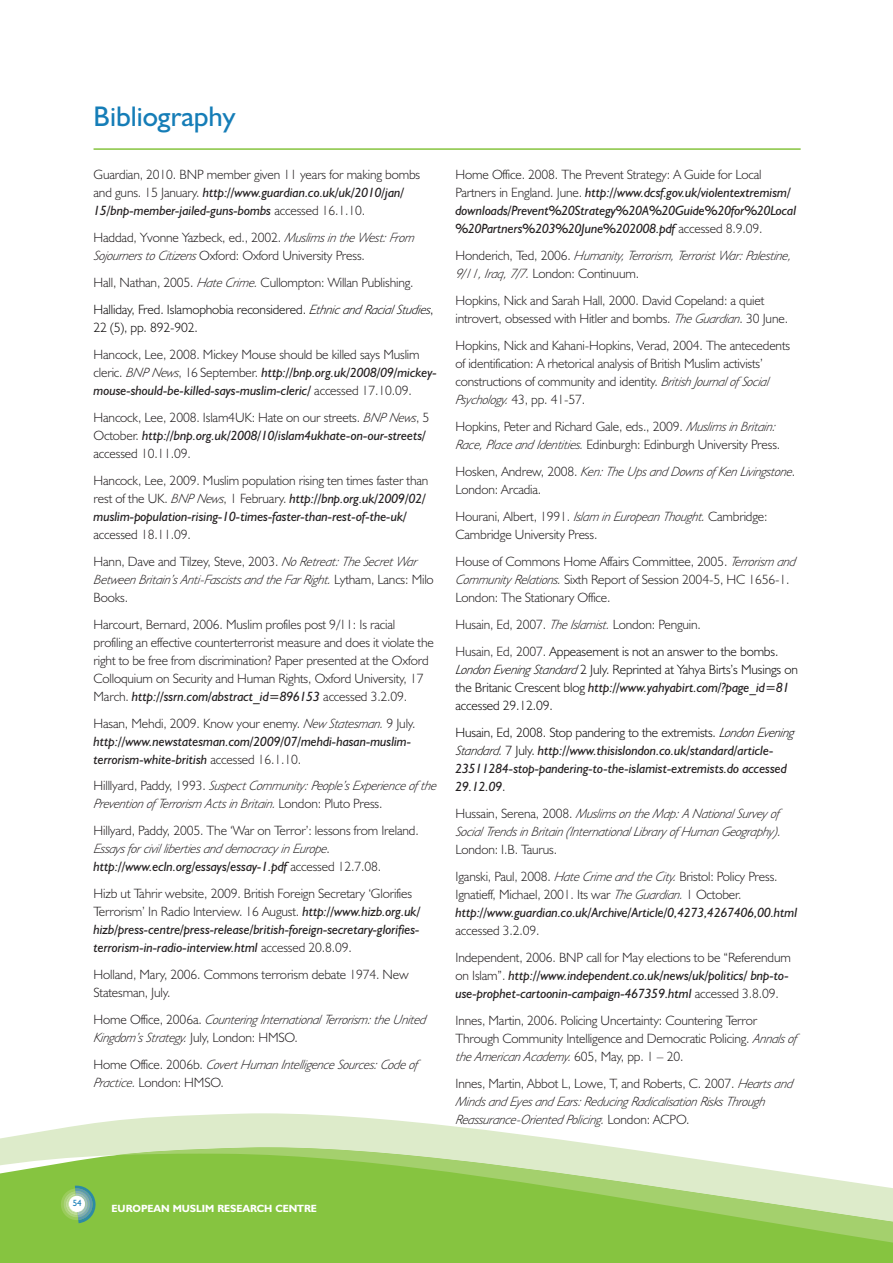
<style>
.page{position:relative;width:893px;height:1263px;background:#fff}
.page>*{position:absolute;margin:0;border:0;box-sizing:border-box;transform-origin:0 0}
.t1{font:28.5px "Humanist 521 BT";color:#157db7}
.t2{font:300 13.5px/18px "Humanist 521 BT";letter-spacing:-.01em;color:#231f20}
.t3{font:italic 13.5px/18px "Humanist 521 BT";letter-spacing:-.01em;color:#231f20}
.t4{font:italic 300 13.5px/18px "Humanist 521 BT";letter-spacing:-.01em;color:#231f20}
.t5{font:300 13.5px/18px "Humanist 521 BT";letter-spacing:-.01em;color:#0b0808}
.t6{font:700 10.5px "Humanist 521 BT";color:#fff}
.t7{font:9px "Humanist 521 BT";color:#157db7}
.s1{font-weight:400;font-style:italic}
.s2{font-style:italic}
.s3{color:#0b0808}
.s4{font-style:italic;color:#0b0808}
.s5{font-weight:300;font-style:normal}
.s6{font-weight:300}
.s7{font-style:normal}
.s8{font-weight:400;font-style:italic;color:#231f20}
.s9{font-weight:300;font-style:normal;color:#0b0808}
.s10{font-weight:300;color:#0b0808}
</style>
<div class="page">
<svg style="left:0;top:1113px;width:612px;height:150px;fill:#ddebca"></svg>
<svg style="left:115px;top:1147px;width:778px;height:116px;fill:#86c440"></svg>
<svg style="left:57px;top:1185px;width:39px;height:38px"></svg>
<div style="left:69px;top:1196px;width:16px;height:16px;background:#fff;border-radius:50%"></div>
<hr style="left:94px;top:148px;width:707px;height:2px;background:#86c43f">
<h1 class="t1" style="left:94px;top:107px;width:143px">Bibliography</h1>
<p class="t2" style="left:94px;top:167px;width:328px">Guardian, 2010. BNP member given 11 years for making bombs and guns. 15 January. <span class="s1">http://www.guardian.co.uk/uk/2010/jan/<br>15/bnp-member-jailed-guns-bombs</span> accessed 16.1.10.</p>
<p class="t2" style="left:94px;top:230px;width:325px">Haddad, Yvonne Yazbeck, ed., 2002. <span class="s2">MuslimsintheWest:From<br>SojournerstoCitizens</span>Oxford: Oxford University Press.</p>
<p class="t2" style="left:94px;top:271px;width:342px;line-height:27px">Hall, Nathan, 2005. <span class="s2">HateCrime.</span>Cullompton: Willan Publishing.<br><span class="s3">Halliday, Fred. Islamophobia reconsidered.</span> <span class="s4">EthnicandRacialStudies</span><span class="s3">,</span></p>
<p class="t5" style="left:94px;top:320px;width:106px">22 (5), pp. 892-902.</p>
<p class="t2" style="left:94px;top:347px;width:345px">Hancock, Lee, 2008. Mickey Mouse should be killed says Muslim cleric. <span class="s2">BNPNews</span>, 16 September. <span class="s1">http://bnp.org.uk/2008/09/mickey&shy;mouse-should-be-killed-says-muslim-cleric/</span> accessed 17.10.09.</p>
<p class="t2" style="left:94px;top:410px;width:337px">Hancock, Lee, 2008. Islam4UK: Hate on our streets. <span class="s2">BNPNews</span>, 5<br>October. <span class="s1">http://bnp.org.uk/2008/10/islam4ukhate-on-our-streets/ </span>accessed 10.11.09.</p>
<p class="t3" style="left:94px;top:473px;width:336px"><span class="s5">Hancock, Lee, 2009. Muslim population rising ten times faster than rest of the UK.</span> <span class="s6">BNPNews</span><span class="s5">, 1 February.</span> http://bnp.org.uk/2009/02/ muslim-population-rising-10-times-faster-than-rest-of-the-uk/</p>
<p class="t2" style="left:94px;top:523px;width:327px;line-height:27px">accessed 18.11.09.<br>Hann, Dave and Tilzey, Steve, 2003. <span class="s2">NoRetreat:TheSecretWar</span></p>
<p class="t4" style="left:94px;top:572px;width:342px">Between Britain’s Anti-Fascists and the Far Right. <span class="s7">Lyt h a m , L a n c s : M i l o<br>Books.</span></p>
<p class="t2" style="left:94px;top:617px;width:342px">Harcourt, Bernard, 2006. Muslim profiles post 9/11: Is racial profiling an effective counterterrorist measure and does it violate the right to be free from discrimination? Paper presented at the Oxford Colloquium on Security and Human Rights, Oxford University, 17<br>March. <span class="s1">http://ssrn.com/abstract_id=896153</span> accessed 3.2.09.</p>
<p class="t3" style="left:94px;top:716px;width:324px"><span class="s5">Hasan, Mehdi, 2009. Know your enemy.</span> <span class="s6">NewStatesman.</span><span class="s5">9 July. </span>http://www.newstatesman.com/2009/07/mehdi-hasan-muslim&shy;terrorism-white-british <span class="s5">accessed 16.1.10.</span></p>
<p class="t4" style="left:94px;top:778px;width:347px"><span class="s7">Hilllyard, Paddy, 1993.</span> Suspect Community: People’s Experience of the<br>Prevention of Terrorism Acts in Britain. <span class="s7">L o n d o n : P l u t o Pr e s s .</span></p>
<p class="t2" style="left:94px;top:823px;width:327px">Hillyard, Paddy, 2005. The ‘War on Terror’: lessons from Ireland.<br><span class="s2">Essays for civil liberties and democracy in Europe</span>. <span class="s1">http://www.ecln.org/essays/essay-1.pdf</span> accessed 12.7.08.</p>
<p class="t3" style="left:94px;top:886px;width:328px"><span class="s5">Hizb ut Tahrir website, 2009. British Foreign Secretary ‘Glorifies Terrorism’ In Radio Interview. 16 August.</span> http://www.hizb.org.uk/ hizb/press-centre/press-release/british-foreign-secretary-glorifies&shy;terrorism-in-radio-interview.html <span class="s5">accessed 20.8.09.</span></p>
<p class="t2" style="left:94px;top:967px;width:317px">Holland, Mary, 2006. Commons terrorism debate 1974. New<br>Statesman, July.</p>
<p class="t4" style="left:94px;top:1012px;width:336px"><span class="s7">H o m e O ff i c e , 2 0 0 6 a .</span> Countering International Terrorism: the United<br>Kingdom’sStrategy.<span class="s7">July, London: HMSO.</span></p>
<p class="t4" style="left:94px;top:1057px;width:325px"><span class="s7">H o m e O ff i c e . 2 0 0 6 b .</span> Covert Human Intelligence Sources: Code of<br>Practice.<span class="s7">London: HMSO.</span></p>
<p class="t3" style="left:455px;top:167px;width:342px"><span class="s5">Home Office. 2008. The Prevent Strategy: A Guide for Local Partners in England. June.</span> http://www.dcsf.gov.uk/violentextremism/ downloads/Prevent%20Strategy%20A%20Guide%20for%20Local %20Partners%203%20June%202008.pdf <span class="s5">accessed 8.9.09.</span></p>
<p class="t4" style="left:455px;top:248px;width:340px"><span class="s7">H o n d e r i c h , Te d , 2 0 0 6 .</span> Humanity, Terrorism, Terrorist War: Palestine,<br>9/11,Iraq,7/7.<span class="s7">London: Continuum.</span></p>
<p class="t2" style="left:455px;top:293px;width:334px">Hopkins, Nick and Sarah Hall, 2000. David Copeland: a quiet introvert, obsessed with Hitler and bombs. <span class="s2">TheGuardian</span>. 30 June.</p>
<p class="t2" style="left:455px;top:338px;width:336px">Hopkins, Nick and Kahani-Hopkins, Verad, 2004. The antecedents of identification: A rhetorical analysis of British Muslim activists’ constructions of community and identity. <span class="s2">BritishJournalof Social Psychology.</span>43, pp. 41-57.</p>
<p class="t2" style="left:455px;top:419px;width:326px">Hopkins, Peter and Richard Gale, eds., 2009. <span class="s2">MuslimsinBritain:<br>Race,PlaceandIdentities.</span>Edinburgh: Edinburgh University Press.</p>
<p class="t2" style="left:455px;top:464px;width:341px">Hosken, Andrew, 2008. <span class="s2">Ken:TheUpsandDownsof KenLivingstone</span>.<br>London: Arcadia.</p>
<p class="t2" style="left:455px;top:509px;width:314px">Hourani, Albert, 1991. <span class="s2">IslaminEuropeanThought.</span>Cambridge:<br>Cambridge University Press.</p>
<p class="t2" style="left:455px;top:554px;width:344px">House of Commons Home Affairs Committee, 2005. <span class="s2">Terrorismand<br>Community Relations.</span>Sixth Report of Session 2004-5, HC 1656-1.<br>London: The Stationary Office.</p>
<p class="t2" style="left:455px;top:613px;width:324px;line-height:27px">Husain, Ed, 2007. <span class="s2">TheIslamist.</span>London: Penguin.<br>Husain, Ed, 2007. <span class="s3">Appeasement is not an answer to the bombs.</span></p>
<p class="t5" style="left:455px;top:662px;width:344px"><span class="s2">LondonEvening Standard</span>2 July. Reprinted at Yahya Birts’s Musings on the Britanic Crescent blog <span class="s8">http://www.yahyabirt.com/?page_id=81 </span>accessed 29.12.09.</p>
<p class="t3" style="left:455px;top:725px;width:340px"><span class="s9">Husain, Ed, 2008. Stop pandering to the extremists.</span> <span class="s10">LondonEvening Standard.</span><span class="s9">7 July.</span> http://www.thisislondon.co.uk/standard/article-23511284-stop-pandering-to-the-islamist-extremists.do accessed 29.12.09<span class="s9">.</span></p>
<p class="t4" style="left:455px;top:806px;width:329px"><span class="s7">Hussain, Serena, 2008.</span> MuslimsontheMap:A NationalSurvey of<br>Social Trends in Britain (International Library of Human Geography) .</p>
<p class="t2" style="left:455px;top:838px;width:324px;line-height:27px">London: I.B. Taurus.<br>Iganski, Paul, 2008. <span class="s2">HateCrimeandtheCity.</span>Bristol: Policy Press.</p>
<p class="t3" style="left:455px;top:887px;width:343px"><span class="s5">Ignatieff, Michael, 2001. Its war</span> <span class="s6">TheGuardian.</span><span class="s5">1 October. </span>http://www.guardian.co.uk/Archive/Article/0,4273,4267406,00.html</p>
<p class="t2" style="left:455px;top:919px;width:337px;line-height:27px">accessed 3.2.09.<br>Independent, 2006. BNP call for May elections to be “Referendum</p>
<p class="t3" style="left:455px;top:968px;width:335px"><span class="s5">on Islam”.</span> http://www.independent.co.uk/news/uk/politics/ bnp-to&shy;use-prophet-cartoonin-campaign-467359.html <span class="s5">accessed 3.8.09.</span></p>
<p class="t2" style="left:455px;top:1013px;width:342px">Innes, Martin, 2006. Policing Uncertainty: Countering Terror<br>Through Community Intelligence and Democratic Policing. <span class="s2">Annalsof theAmericanAcademy.</span>605, May, pp. 1 – 20.</p>
<p class="t4" style="left:455px;top:1076px;width:341px"><span class="s7">Innes, Martin, Abbot L, Lowe, T, and Roberts, C. 2007.</span> Heartsand<br>Minds and Eyes and Ears: Reducing Radicalisation Risks Through<br>Reassurance-Oriented Policing. <span class="s7">L o n d o n : A C P O.</span></p>
<p class="t7" style="left:73px;top:1200px;width:10px">54</p>
<p class="t6" style="left:112px;top:1204px;width:207px">EUROPEAN MUSLIM RESEARCH CENTRE</p>
</div>
